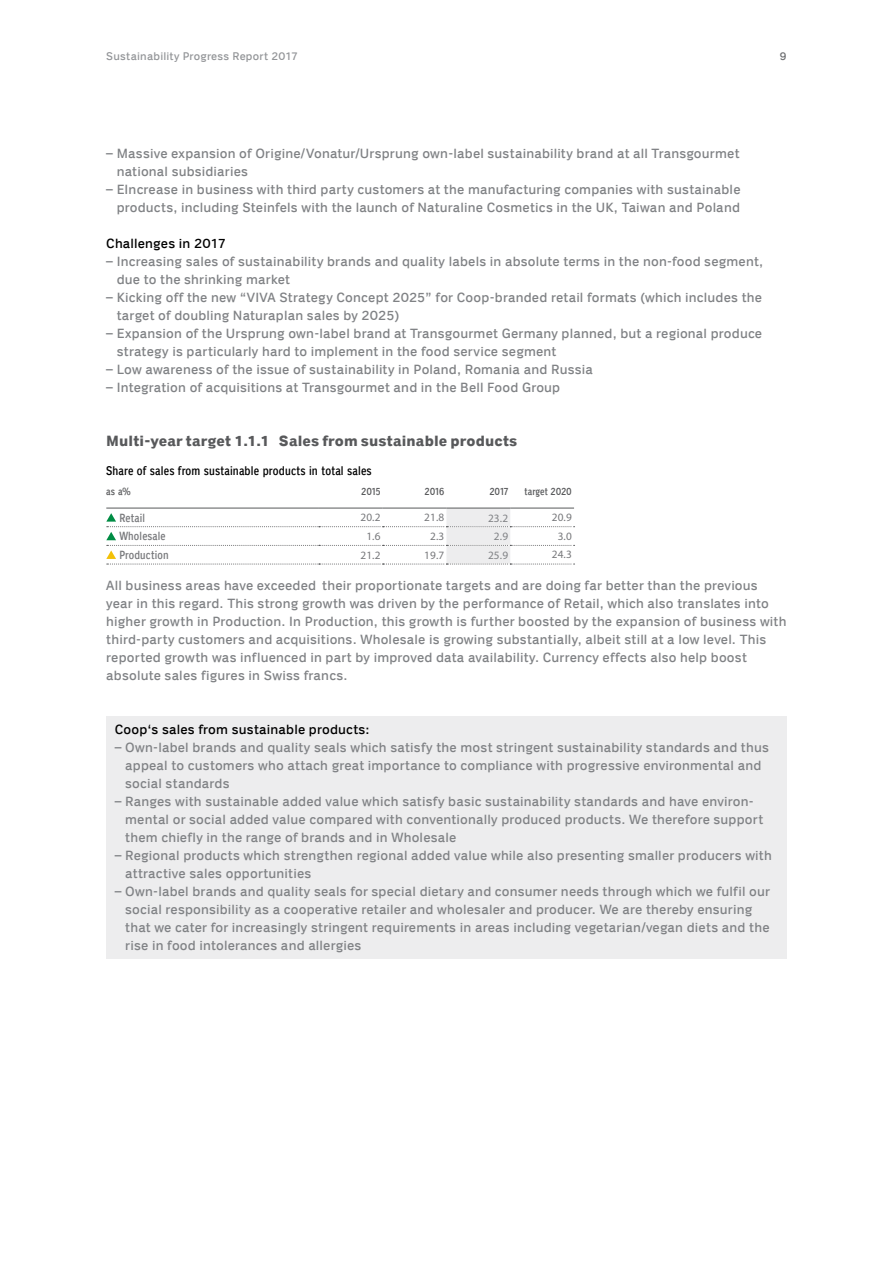
<style>
.page{position:relative;width:893px;height:1263px;background:#fff}
.page>*{position:absolute;margin:0;border:0;box-sizing:border-box;transform-origin:0 0}
.t1{font:700 15px "Coop";letter-spacing:.01em;color:#58595b}
.t2{font:13.5px/18px "Coop";letter-spacing:.015em;color:#808285}
.t3{font:13.5px "Coop";letter-spacing:.01em;color:#000}
.t4{font:12.75px "Coop Condensed";letter-spacing:.015em;color:#000}
.t5{font:12px "Coop Condensed";letter-spacing:.015em;color:#77787b}
.t6{font:11.25px "Myriad Pro";letter-spacing:.015em;color:#77787b}
.t7{font:11.25px "Coop";letter-spacing:.015em;color:#939598}
.t8{font:11.25px "Myriad Pro";color:#808285}
.t9{font:11.25px "Coop";color:#6d6e71}
.t10{font:10.5px "Coop Condensed";letter-spacing:.015em;color:#58595b}
</style>
<div class="page">
<svg style="left:106px;top:508px;width:469px;height:57px"></svg>
<div style="left:106px;top:716px;width:681px;height:243px;background:#ededee"></div>
<p class="t7" style="left:106px;top:50px;width:193px">Sustainability Progress Report 2017</p>
<p class="t9" style="left:780px;top:50px;width:8px">9</p>
<p class="t2" style="left:117px;top:145px;width:624px;text-indent:-10px">– Massive expansion of Origine/Vonatur/Ursprung own-label sustainability brand at all Transgourmet national subsidiaries</p>
<p class="t2" style="left:106px;top:181px;width:636px;text-align:right">– EIncrease in business with third party customers at the manufacturing companies with sustainable products, including Steinfels with the launch of Naturaline Cosmetics in the UK, Taiwan and Poland</p>
<p class="t3" style="left:106px;top:237px;width:121px">Challenges in 2017</p>
<p class="t2" style="left:117px;top:253px;width:648px;text-indent:-10px">– Increasing sales of sustainability brands and quality labels in absolute terms in the non-food segment, due to the shrinking market</p>
<p class="t2" style="left:117px;top:289px;width:647px;text-indent:-10px">– Kicking off the new “VIVA Strategy Concept 2025” for Coop-branded retail formats (which includes the target of doubling Naturaplan sales by 2025)</p>
<p class="t2" style="left:117px;top:325px;width:647px;text-indent:-10px">– Expansion of the Ursprung own-label brand at Transgourmet Germany planned, but a regional produce strategy is particularly hard to implement in the food service segment</p>
<p class="t2" style="left:106px;top:361px;width:488px">– Low awareness of the issue of sustainability in Poland, Romania and Russia</p>
<p class="t2" style="left:106px;top:379px;width:455px">– Integration of acquisitions at Transgourmet and in the Bell Food Group</p>
<p class="t1" style="left:106px;top:433px;width:413px">Multi-year target 1.1.1 Sales from sustainable products</p>
<p class="t4" style="left:106px;top:464px;width:267px">Share of sales from sustainable products in total sales</p>
<p class="t10" style="left:106px;top:486px;width:26px">as a%</p>
<p class="t10" style="left:362px;top:486px;width:20px">2015</p>
<p class="t10" style="left:425px;top:486px;width:21px">2016</p>
<p class="t10" style="left:490px;top:486px;width:20px">2017</p>
<p class="t10" style="left:524px;top:486px;width:49px">target 2020</p>
<p class="t5" style="left:119px;top:511px;width:27px">Retail</p>
<p class="t6" style="left:360px;top:510px;width:22px">20.2</p>
<p class="t6" style="left:424px;top:510px;width:22px">21.8</p>
<p class="t8" style="left:488px;top:511px;width:22px">23.2</p>
<p class="t6" style="left:552px;top:510px;width:22px">20.9</p>
<p class="t5" style="left:119px;top:530px;width:48px">Wholesale</p>
<p class="t6" style="left:366px;top:529px;width:16px">1.6</p>
<p class="t6" style="left:430px;top:529px;width:16px">2.3</p>
<p class="t8" style="left:494px;top:529px;width:16px">2.9</p>
<p class="t6" style="left:558px;top:529px;width:16px">3.0</p>
<p class="t5" style="left:119px;top:548px;width:51px">Production</p>
<p class="t6" style="left:360px;top:548px;width:22px">21.2</p>
<p class="t6" style="left:424px;top:548px;width:22px">19.7</p>
<p class="t8" style="left:488px;top:548px;width:22px">25.9</p>
<p class="t6" style="left:552px;top:547px;width:22px">24.3</p>
<p class="t2" style="left:106px;top:577px;width:682px">All business areas have exceeded their proportionate targets and are doing far better than the previous year in this regard. This strong growth was driven by the performance of Retail, which also translates into higher growth in Production. In Production, this growth is further boosted by the expansion of business with third-party customers and acquisitions. Wholesale is growing substantially, albeit still at a low level. This reported growth was influenced in part by improved data availability. Currency effects also help boost absolute sales figures in Swiss francs.</p>
<p class="t3" style="left:115px;top:723px;width:256px">Coop‘s sales from sustainable products:</p>
<p class="t2" style="left:125px;top:739px;width:645px;text-indent:-10px">– Own-label brands and quality seals which satisfy the most stringent sustainability standards and thus appeal to customers who attach great importance to compliance with progressive environmental and social standards</p>
<p class="t2" style="left:125px;top:793px;width:640px;text-indent:-10px">– Ranges with sustainable added value which satisfy basic sustainability standards and have environ&shy;mental or social added value compared with conventionally produced products. We therefore support them chiefly in the range of brands and in Wholesale</p>
<p class="t2" style="left:125px;top:847px;width:648px;text-indent:-10px">– Regional products which strengthen regional added value while also presenting smaller producers with attractive sales opportunities</p>
<p class="t2" style="left:125px;top:883px;width:646px;text-indent:-10px">– Own-label brands and quality seals for special dietary and consumer needs through which we fulfil our social responsibility as a cooperative retailer and wholesaler and producer. We are thereby ensuring that we cater for increasingly stringent requirements in areas including vegetarian/vegan diets and the rise in food intolerances and allergies</p>
</div>
